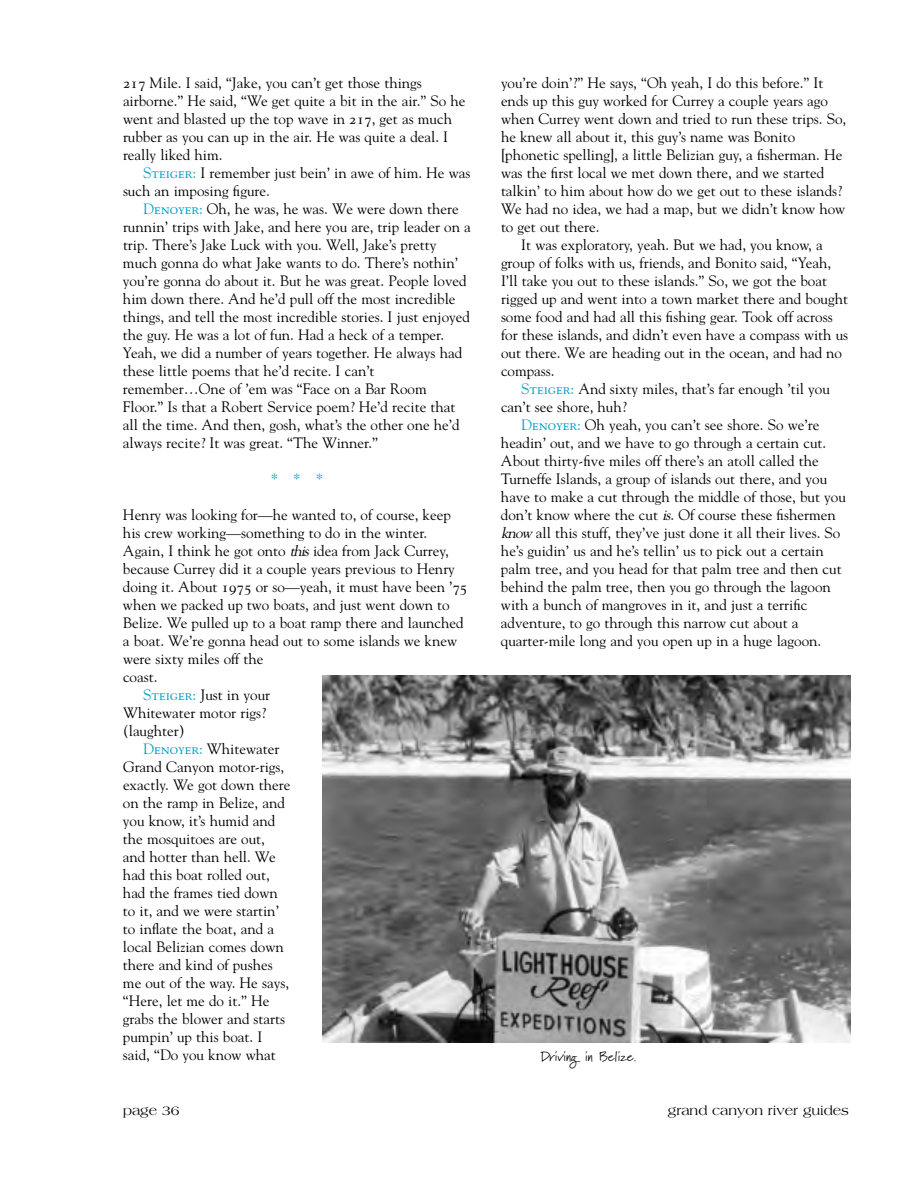
<style>
.page{position:relative;width:918px;height:1188px;background:#fff}
.page>*{position:absolute;margin:0;border:0;box-sizing:border-box;transform-origin:0 0}
.t1{font:15px/18px "Goudy";color:#000}
.t2{font:15px "Goudy";color:#02a0c6}
.t3{font:13.5px "Americana";color:#000}
.t4{font:13.5px "Marydale";letter-spacing:.01em;color:#000}
.s1{font-family:"Goudy SC"}
.s2{font-family:"Goudy SC";color:#02a0c6}
.s3{font-style:italic}
</style>
<div class="page">
<img style="left:323px;top:675px;width:527px;height:367px">
<p class="t1" style="left:123px;top:74px;width:344px"><span class="s1">217</span> Mile. I said, “Jake, you can’t get those things airborne.” He said, “We get quite a bit in the air.” So he went and blasted up the top wave in <span class="s1">217</span>, get as much rubber as you can up in the air. He was quite a deal. I really liked him.</p>
<p class="t1" style="left:123px;top:164px;width:349px;text-indent:20px"><span class="s2">Steiger:</span> I remember just bein’ in awe of him. He was such an imposing figure.</p>
<p class="t1" style="left:123px;top:200px;width:349px;text-indent:20px"><span class="s2">Denoyer:</span> Oh, he was, he was. We were down there runnin’ trips with Jake, and here you are, trip leader on a trip. There’s Jake Luck with you. Well, Jake’s pretty much gonna do what Jake wants to do. There’s nothin’ you’re gonna do about it. But he was great. People loved him down there. And he’d pull off the most incredible things, and tell the most incredible stories. I just enjoyed the guy. He was a lot of fun. Had a heck of a temper.<br>Yeah, we did a number of years together. He always had these little poems that he’d recite. I can’t remember…One of ’em was “Face on a Bar Room Floor.” Is that a Robert Service poem? He’d recite that all the time. And then, gosh, what’s the other one he’d always recite? It was great. “The Winner.”</p>
<p class="t2" style="left:271px;top:470px;width:54px">***</p>
<p class="t1" style="left:123px;top:506px;width:329px">Henry was looking for—he wanted to, of course, keep</p>
<p class="t1" style="left:123px;top:524px;width:306px">his crew working—something to do in the winter.</p>
<p class="t1" style="left:123px;top:542px;width:327px">Again, I think he got onto <span class="s3">this</span> idea from Jack Currey,</p>
<p class="t1" style="left:123px;top:560px;width:333px">because Currey did it a couple years previous to Henry</p>
<p class="t1" style="left:123px;top:578px;width:346px">doing it. About <span class="s1">1975</span> or so—yeah, it must have been ’<span class="s1">75</span></p>
<p class="t1" style="left:123px;top:596px;width:328px">when we packed up two boats, and just went down to</p>
<p class="t1" style="left:123px;top:614px;width:342px">Belize. We pulled up to a boat ramp there and launched</p>
<p class="t1" style="left:123px;top:632px;width:336px">a boat. We’re gonna head out to some islands we knew</p>
<p class="t1" style="left:123px;top:650px;width:142px">were sixty miles off the</p>
<p class="t1" style="left:123px;top:668px;width:36px">coast.</p>
<p class="t1" style="left:143px;top:686px;width:128px"><span class="s2">Steiger:</span> Just in your</p>
<p class="t1" style="left:123px;top:704px;width:145px">Whitewater motor rigs?</p>
<p class="t1" style="left:123px;top:722px;width:63px">(laughter)</p>
<p class="t1" style="left:143px;top:740px;width:138px"><span class="s2">Denoyer:</span> Whitewater</p>
<p class="t1" style="left:123px;top:758px;width:163px">Grand Canyon motor-rigs,</p>
<p class="t1" style="left:123px;top:776px;width:169px">exactly. We got down there</p>
<p class="t1" style="left:123px;top:794px;width:163px">on the ramp in Belize, and</p>
<p class="t1" style="left:123px;top:812px;width:154px">you know, it’s humid and</p>
<p class="t1" style="left:123px;top:830px;width:143px">the mosquitoes are out,</p>
<p class="t1" style="left:123px;top:848px;width:154px">and hotter than hell. We</p>
<p class="t1" style="left:123px;top:866px;width:148px">had this boat rolled out,</p>
<p class="t1" style="left:123px;top:884px;width:156px">had the frames tied down</p>
<p class="t1" style="left:123px;top:902px;width:158px">to it, and we were startin’</p>
<p class="t1" style="left:123px;top:920px;width:153px">to inflate the boat, and a</p>
<p class="t1" style="left:123px;top:938px;width:162px">local Belizian comes down</p>
<p class="t1" style="left:123px;top:956px;width:151px">there and kind of pushes</p>
<p class="t1" style="left:123px;top:974px;width:168px">me out of the way. He says,</p>
<p class="t1" style="left:123px;top:992px;width:148px">“Here, let me do it.” He</p>
<p class="t1" style="left:123px;top:1010px;width:164px">grabs the blower and starts</p>
<p class="t1" style="left:123px;top:1028px;width:141px">pumpin’ up this boat. I</p>
<p class="t1" style="left:123px;top:1046px;width:154px">said, “Do you know what</p>
<p class="t1" style="left:501px;top:74px;width:324px">you’re doin’?” He says, “Oh yeah, I do this before.” It</p>
<p class="t1" style="left:501px;top:92px;width:328px">ends up this guy worked for Currey a couple years ago</p>
<p class="t1" style="left:501px;top:110px;width:347px">when Currey went down and tried to run these trips. So,</p>
<p class="t1" style="left:501px;top:128px;width:296px">he knew all about it, this guy’s name was Bonito</p>
<p class="t1" style="left:501px;top:146px;width:343px">[phonetic spelling], a little Belizian guy, a fisherman. He</p>
<p class="t1" style="left:501px;top:164px;width:325px">was the first local we met down there, and we started</p>
<p class="t1" style="left:501px;top:182px;width:343px">talkin’ to him about how do we get out to these islands?</p>
<p class="t1" style="left:501px;top:200px;width:346px">We had no idea, we had a map, but we didn’t know how</p>
<p class="t1" style="left:501px;top:218px;width:100px">to get out there.</p>
<p class="t1" style="left:521px;top:236px;width:303px">It was exploratory, yeah. But we had, you know, a</p>
<p class="t1" style="left:501px;top:254px;width:332px">group of folks with us, friends, and Bonito said, “Yeah,</p>
<p class="t1" style="left:501px;top:272px;width:328px">I’ll take you out to these islands.” So, we got the boat</p>
<p class="t1" style="left:501px;top:290px;width:349px">rigged up and went into a town market there and bought</p>
<p class="t1" style="left:501px;top:308px;width:333px">some food and had all this fishing gear. Took off across</p>
<p class="t1" style="left:501px;top:326px;width:349px">for these islands, and didn’t even have a compass with us</p>
<p class="t1" style="left:501px;top:344px;width:343px">out there. We are heading out in the ocean, and had no</p>
<p class="t1" style="left:501px;top:362px;width:55px">compass.</p>
<p class="t1" style="left:521px;top:380px;width:310px"><span class="s2">Steiger:</span> And sixty miles, that’s far enough ’til you</p>
<p class="t1" style="left:501px;top:398px;width:127px">can’t see shore, huh?</p>
<p class="t1" style="left:521px;top:416px;width:300px"><span class="s2">Denoyer:</span> Oh yeah, you can’t see shore. So we’re</p>
<p class="t1" style="left:501px;top:434px;width:327px">headin’ out, and we have to go through a certain cut.</p>
<p class="t1" style="left:501px;top:452px;width:319px">About thirty-five miles off there’s an atoll called the</p>
<p class="t1" style="left:501px;top:470px;width:328px">Turneffe Islands, a group of islands out there, and you</p>
<p class="t1" style="left:501px;top:488px;width:346px">have to make a cut through the middle of those, but you</p>
<p class="t1" style="left:501px;top:506px;width:336px">don’t know where the cut <span class="s3">is</span>. Of course these fishermen</p>
<p class="t1" style="left:501px;top:524px;width:341px"><span class="s3">know</span> all this stuff, they’ve just done it all their lives. So</p>
<p class="t1" style="left:501px;top:542px;width:324px">he’s guidin’ us and he’s tellin’ us to pick out a certain</p>
<p class="t1" style="left:501px;top:560px;width:342px">palm tree, and you head for that palm tree and then cut</p>
<p class="t1" style="left:501px;top:578px;width:331px">behind the palm tree, then you go through the lagoon</p>
<p class="t1" style="left:501px;top:596px;width:308px">with a bunch of mangroves in it, and just a terrific</p>
<p class="t1" style="left:501px;top:614px;width:299px">adventure, to go through this narrow cut about a</p>
<p class="t1" style="left:501px;top:632px;width:322px">quarter-mile long and you open up in a huge lagoon.</p>
<p class="t4" style="left:541px;top:1049px;width:98px">Driving in Belize.</p>
<p class="t3" style="left:123px;top:1105px;width:58px">page 36</p>
<p class="t3" style="left:668px;top:1105px;width:183px">grand canyon river guides</p>
</div>
